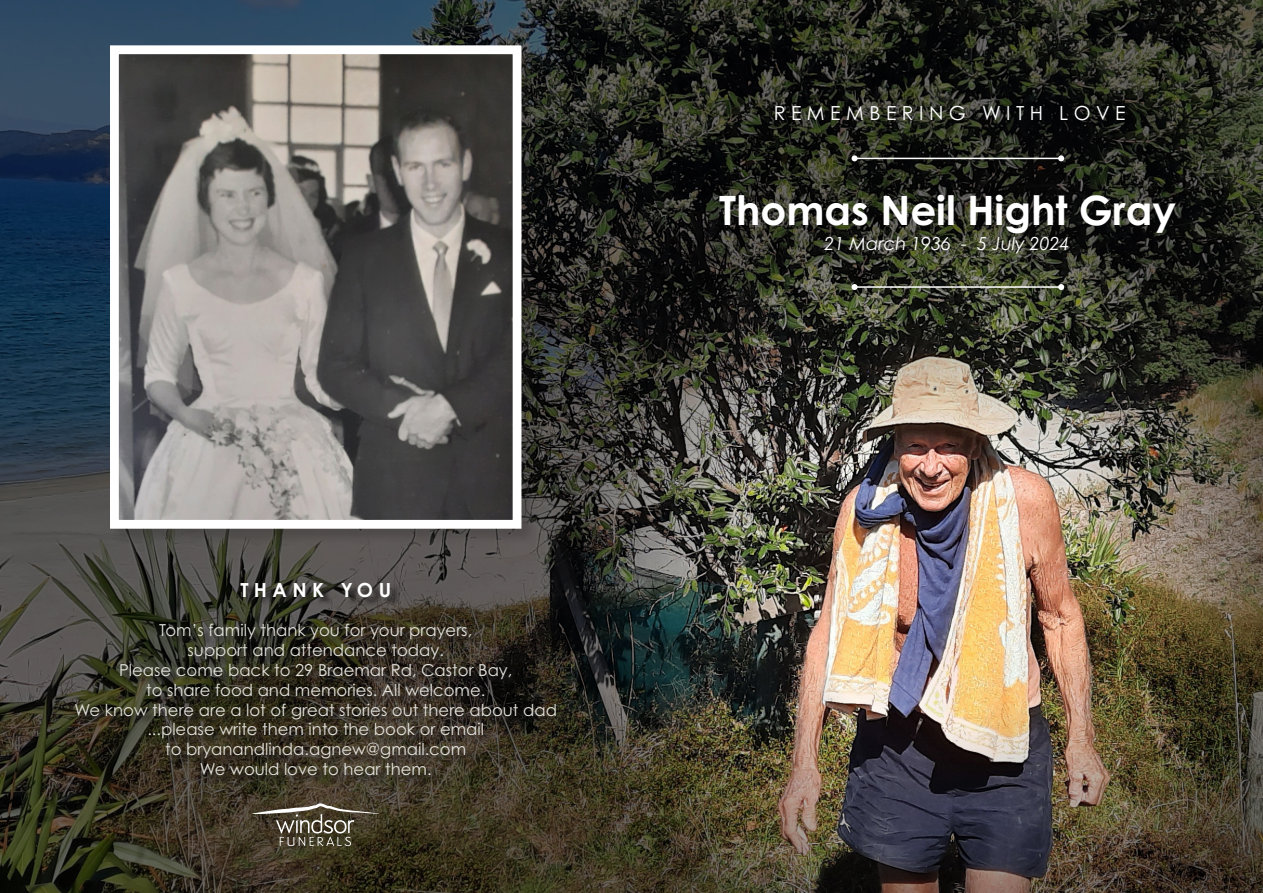
<style>
.page{position:relative;width:1263px;height:893px;background:#fff}
.page>*{position:absolute;margin:0;border:0;box-sizing:border-box;transform-origin:0 0}
.t1{font:700 40.5px "Century Gothic Pro";color:#fff}
.t2{font:19.5px "Century Gothic Pro";letter-spacing:.28em;color:#fff}
.t3{font:700 19.5px "Century Gothic Pro";letter-spacing:.28em;color:#fff}
.t4{font:italic 18px "Century Gothic Pro";color:#fff}
.t5{font:16.5px/19.8px "Century Gothic Pro";color:#e3e2dc;text-align:center}
</style>
<div class="page">
<img style="left:0;top:0;width:1263px;height:893px">
<svg style="left:252px;top:803px;width:127px;height:43px;background:#5c5544"></svg>
<div style="left:110px;top:46px;width:428px;height:499px;background:#231f20;opacity:.25"></div>
<img style="left:120px;top:55px;width:391px;height:464px">
<div style="left:110px;top:45px;width:411px;height:484px;border:9px solid #fff"></div>
<svg style="left:77px;top:584px;width:489px;height:202px;background:#353125"></svg>
<hr style="left:854px;top:158px;width:207px;height:1px;background:#fff">
<svg style="left:851px;top:155px;width:6px;height:6px"></svg>
<svg style="left:1058px;top:155px;width:6px;height:6px"></svg>
<hr style="left:854px;top:286px;width:207px;height:2px;background:#fff">
<svg style="left:851px;top:284px;width:6px;height:6px"></svg>
<svg style="left:1058px;top:284px;width:6px;height:6px"></svg>
<p class="t3" style="left:240px;top:578px;width:152px">THANK YOU</p>
<p class="t5" style="left:159px;top:620px;width:315px">Tom’s family thank you for your prayers, support and attendance today.</p>
<p class="t5" style="left:119px;top:660px;width:395px">Please come back to 29 Braemar Rd, Castor Bay, to share food and memories. All welcome.</p>
<p class="t5" style="left:74px;top:700px;width:484px">We know there are a lot of great stories out there about dad ...please write them into the book or email<br>to bryanandlinda.agnew@gmail.com</p>
<p class="t5" style="left:200px;top:759px;width:233px">We would love to hear them.</p>
<p class="t2" style="left:774px;top:101px;width:353px">REMEMBERING WITH LOVE</p>
<p class="t1" style="left:719px;top:185px;width:458px">Thomas Neil Hight Gray</p>
<p class="t4" style="left:825px;top:233px;width:247px">21 March 1936 - 5 July 2024</p>
</div>
